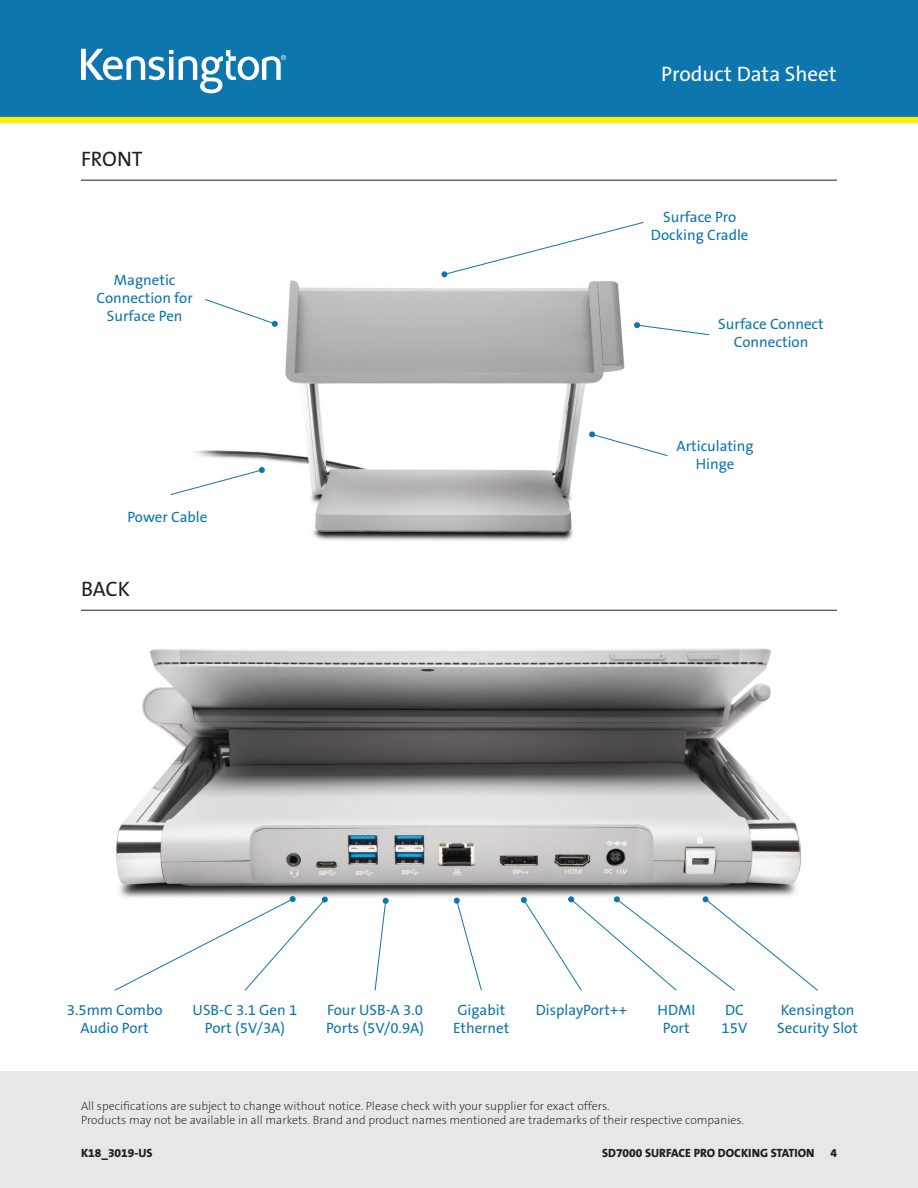
<style>
.page{position:relative;width:918px;height:1188px;background:#fff}
.page>*{position:absolute;margin:0;border:0;box-sizing:border-box;transform-origin:0 0}
.t1{font:21px "The Sans KENSINGTON5 Rg";color:#fff}
.Image_Page_Header{font:21px "The Sans KENSINGTON5 Rg";letter-spacing:-.005em;color:#231f20}
.Image_Body{font:15px/18px "The Sans KENSINGTON5 Rg";color:#0e76ae;text-align:center}
.t2{font:12px/14.4px "The Sans KENSINGTON2 XL";color:#231f20}
.t3{font:12px "The Sans KENSINGTON8 XB";color:#231f20}
</style>
<div class="page">
<div style="left:0;top:1071px;width:918px;height:117px;background:#e6e7e9"></div>
<div style="left:0;top:0;width:918px;height:120px;background:#0e76ae"></div>
<svg style="left:81px;top:49px;width:205px;height:44px"></svg>
<div style="left:0;top:117px;width:918px;height:6px;background:#fcee01"></div>
<img style="left:195px;top:277px;width:430px;height:264px">
<img style="left:81px;top:609px;width:756px;height:293px">
<hr style="left:81px;top:180px;width:756px;height:1px;background:#231f20">
<hr style="left:81px;top:610px;width:756px;height:1px;background:#231f20">
<svg style="left:170px;top:467px;width:95px;height:28px"></svg>
<svg style="left:204px;top:298px;width:74px;height:29px"></svg>
<svg style="left:634px;top:322px;width:76px;height:14px"></svg>
<svg style="left:589px;top:431px;width:79px;height:26px"></svg>
<svg style="left:441px;top:222px;width:203px;height:55px"></svg>
<svg style="left:114px;top:896px;width:214px;height:95px"></svg>
<svg style="left:374px;top:898px;width:15px;height:93px"></svg>
<svg style="left:454px;top:898px;width:28px;height:93px"></svg>
<svg style="left:521px;top:896px;width:298px;height:95px"></svg>
<p class="Image_Page_Header" style="left:81px;top:148px;width:63px">FRONT</p>
<p class="Image_Body" style="left:97px;top:271px;width:98px">Magnetic<br>Connection for<br>Surface Pen</p>
<p class="Image_Body" style="left:127px;top:508px;width:81px">Power Cable</p>
<p class="Image_Page_Header" style="left:81px;top:578px;width:51px">BACK</p>
<h1 class="t1" style="left:661px;top:63px;width:177px">Product Data Sheet</h1>
<p class="Image_Body" style="left:651px;top:208px;width:99px">Surface Pro<br>Docking Cradle</p>
<p class="Image_Body" style="left:718px;top:316px;width:107px">Surface Connect<br>Connection</p>
<p class="Image_Body" style="left:676px;top:437px;width:79px">Articulating<br>Hinge</p>
<p class="Image_Body" style="left:67px;top:1002px;width:97px">3.5mm Combo<br>Audio Port</p>
<p class="Image_Body" style="left:193px;top:1002px;width:106px">USB-C 3.1 Gen 1<br>Port (5V/3A)</p>
<p class="Image_Body" style="left:326px;top:1002px;width:100px;text-align:left">Four USB-A 3.0<br>Ports (5V/0.9A)</p>
<p class="Image_Body" style="left:457px;top:1002px;width:49px">Gigabit</p>
<p class="Image_Body" style="left:453px;top:1020px;width:58px">Ethernet</p>
<p class="Image_Body" style="left:536px;top:1002px;width:93px">DisplayPort++</p>
<p class="Image_Body" style="left:657px;top:1002px;width:40px">HDMI</p>
<p class="Image_Body" style="left:663px;top:1020px;width:28px">Port</p>
<p class="Image_Body" style="left:722px;top:1002px;width:27px;text-align:left">DC<br>15V</p>
<p class="Image_Body" style="left:777px;top:1002px;width:82px;text-align:left">Kensington<br>Security Slot</p>
<p class="t2" style="left:81px;top:1099px;width:665px">All specifications are subject to change without notice. Please check with your supplier for exact offers.<br>Products may not be available in all markets. Brand and product names mentioned are trademarks of their respective companies.</p>
<p class="t3" style="left:81px;top:1146px;width:73px">K18_3019-US</p>
<p class="t3" style="left:602px;top:1146px;width:214px">SD7000 SURFACE PRO DOCKING STATION</p>
<p class="t3" style="left:830px;top:1146px;width:8px">4</p>
</div>
